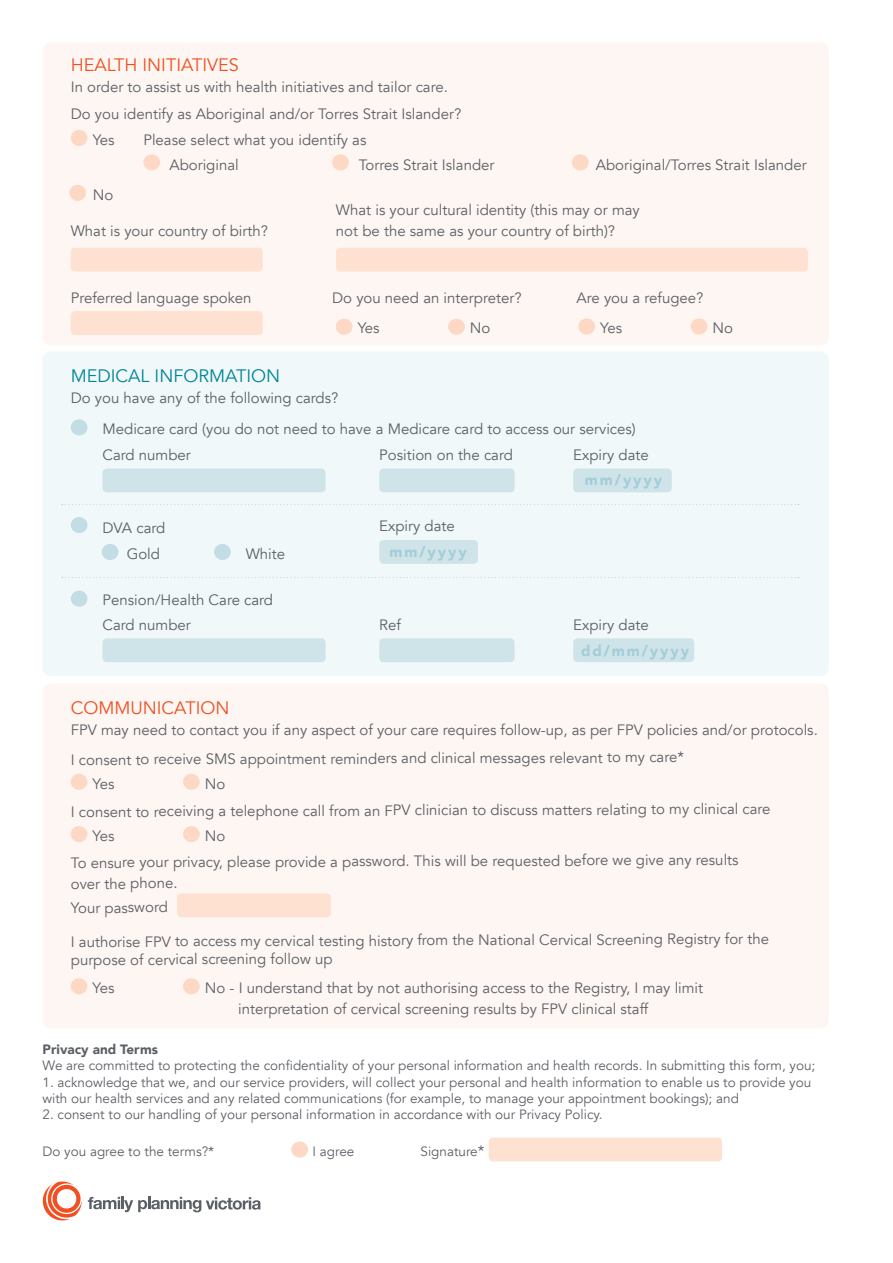
<style>
.page{position:relative;width:893px;height:1263px;background:#fff}
.page>*{position:absolute;margin:0;border:0;box-sizing:border-box;transform-origin:0 0}
.t1{font:18px "Avenir";color:#f05022}
.t2{font:18px "Avenir";color:#008599}
.t3{font:15px/21px "Avenir";color:#5c6066}
.t4{font:900 15px "Avenir";letter-spacing:.13em;color:#a3cdd9}
.t5{font:13.5px/16.2px "Avenir";color:#5c6066}
.t6{font:900 13.5px "Avenir";color:#5c6066}
.s1{font-size:15px}
</style>
<div class="page">
<svg style="left:42px;top:1181px;width:40px;height:40px"></svg>
<svg style="left:88px;top:1197px;width:173px;height:15px"></svg>
<div style="left:43px;top:43px;width:786px;height:302px;background:#fef6f2;border-radius:9px"></div>
<div style="left:43px;top:351px;width:786px;height:325px;background:#f1f8f9;border-radius:9px"></div>
<div style="left:43px;top:683px;width:786px;height:345px;background:#fef6f2;border-radius:9px"></div>
<div style="left:71px;top:130px;width:17px;height:16px;background:#fdd8c4;border-radius:50%"></div>
<div style="left:143px;top:154px;width:17px;height:16px;background:#fdd8c4;border-radius:50%"></div>
<div style="left:332px;top:154px;width:17px;height:16px;background:#fdd8c4;border-radius:50%"></div>
<div style="left:572px;top:154px;width:17px;height:16px;background:#fdd8c4;border-radius:50%"></div>
<div style="left:71px;top:419px;width:17px;height:16px;background:#c2dde4;border-radius:50%"></div>
<div style="left:291px;top:1141px;width:17px;height:16px;background:#fdd8c4;border-radius:50%"></div>
<div style="left:71px;top:826px;width:16px;height:16px;background:#fdd8c4;border-radius:50%"></div>
<div style="left:71px;top:774px;width:16px;height:16px;background:#fdd8c4;border-radius:50%"></div>
<div style="left:578px;top:318px;width:17px;height:16px;background:#fdd8c4;border-radius:50%"></div>
<div style="left:336px;top:319px;width:17px;height:16px;background:#fdd8c4;border-radius:50%"></div>
<div style="left:71px;top:978px;width:16px;height:16px;background:#fdd8c4;border-radius:50%"></div>
<div style="left:71px;top:517px;width:17px;height:16px;background:#c2dde4;border-radius:50%"></div>
<div style="left:102px;top:544px;width:16px;height:16px;background:#c2dde4;border-radius:50%"></div>
<div style="left:214px;top:544px;width:17px;height:16px;background:#c2dde4;border-radius:50%"></div>
<div style="left:71px;top:591px;width:17px;height:16px;background:#c2dde4;border-radius:50%"></div>
<div style="left:69px;top:185px;width:17px;height:16px;background:#fdd8c4;border-radius:50%"></div>
<div style="left:183px;top:826px;width:17px;height:16px;background:#fdd8c4;border-radius:50%"></div>
<div style="left:183px;top:774px;width:17px;height:16px;background:#fdd8c4;border-radius:50%"></div>
<div style="left:691px;top:318px;width:16px;height:16px;background:#fdd8c4;border-radius:50%"></div>
<div style="left:448px;top:319px;width:17px;height:16px;background:#fdd8c4;border-radius:50%"></div>
<div style="left:183px;top:978px;width:17px;height:16px;background:#fdd8c4;border-radius:50%"></div>
<div style="left:71px;top:248px;width:192px;height:23px;background:#fee1d0;border-radius:4px"></div>
<div style="left:71px;top:311px;width:192px;height:24px;background:#fee1d0;border-radius:4px"></div>
<div style="left:103px;top:468px;width:223px;height:24px;background:#cfe4e9;border-radius:4px"></div>
<div style="left:103px;top:638px;width:223px;height:24px;background:#cfe4e9;border-radius:4px"></div>
<div style="left:177px;top:893px;width:154px;height:24px;background:#fee1d0;border-radius:4px"></div>
<div style="left:489px;top:1138px;width:233px;height:23px;background:#fee1d0;border-radius:4px"></div>
<div style="left:379px;top:468px;width:136px;height:24px;background:#cfe4e9;border-radius:4px"></div>
<div style="left:379px;top:638px;width:136px;height:24px;background:#cfe4e9;border-radius:4px"></div>
<div style="left:573px;top:468px;width:99px;height:24px;background:#cfe4e9;border-radius:4px"></div>
<div style="left:573px;top:638px;width:121px;height:24px;background:#cfe4e9;border-radius:4px"></div>
<div style="left:379px;top:540px;width:99px;height:24px;background:#cfe4e9;border-radius:4px"></div>
<div style="left:336px;top:248px;width:472px;height:23px;background:#fee1d0;border-radius:4px"></div>
<svg style="left:62px;top:504px;width:737px;height:1px"></svg>
<svg style="left:62px;top:577px;width:737px;height:1px"></svg>
<p class="t1" style="left:71px;top:54px;width:170px">HEALTH INITIATIVES</p>
<p class="t3" style="left:71px;top:77px;width:379px">In order to assist us with health initiatives and tailor care.</p>
<p class="t3" style="left:71px;top:104px;width:392px">Do you identify as Aboriginal and/or Torres Strait Islander?</p>
<p class="t3" style="left:93px;top:130px;width:23px">Yes</p>
<p class="t3" style="left:93px;top:185px;width:22px">No</p>
<p class="t3" style="left:169px;top:128px;width:199px;line-height:24.5px;text-indent:-26px">Please select what you identify as<br>Aboriginal</p>
<p class="t3" style="left:359px;top:154px;width:137px">Torres Strait Islander</p>
<p class="t3" style="left:596px;top:154px;width:212px">Aboriginal/Torres Strait Islander</p>
<p class="t3" style="left:71px;top:221px;width:199px">What is your country of birth?</p>
<p class="t3" style="left:336px;top:200px;width:305px">What is your cultural identity (this may or may not be the same as your country of birth)?</p>
<p class="t3" style="left:71px;top:287px;width:182px">Preferred language spoken</p>
<p class="t3" style="left:576px;top:287px;width:129px">Are you a refugee?</p>
<p class="t3" style="left:332px;top:287px;width:191px">Do you need an interpreter?</p>
<p class="t2" style="left:71px;top:365px;width:211px">MEDICAL INFORMATION</p>
<p class="t3" style="left:71px;top:387px;width:269px">Do you have any of the following cards?</p>
<p class="t3" style="left:358px;top:318px;width:23px">Yes</p>
<p class="t3" style="left:470px;top:318px;width:22px">No</p>
<p class="t3" style="left:600px;top:318px;width:23px">Yes</p>
<p class="t3" style="left:712px;top:318px;width:22px">No</p>
<p class="t3" style="left:103px;top:419px;width:535px">Medicare card (you do not need to have a Medicare card to access our services)</p>
<p class="t3" style="left:103px;top:444px;width:90px">Card number</p>
<p class="t3" style="left:379px;top:444px;width:135px">Position on the card</p>
<p class="t3" style="left:573px;top:444px;width:77px">Expiry date</p>
<p class="t4" style="left:585px;top:467px;width:79px">mm/yyyy</p>
<p class="t3" style="left:103px;top:517px;width:64px">DVA card</p>
<p class="t3" style="left:379px;top:516px;width:77px">Expiry date</p>
<p class="t3" style="left:127px;top:544px;width:35px">Gold</p>
<p class="t3" style="left:246px;top:544px;width:41px">White</p>
<p class="t4" style="left:390px;top:538px;width:79px">mm/yyyy</p>
<p class="t3" style="left:103px;top:589px;width:172px">Pension/Health Care card</p>
<p class="t3" style="left:103px;top:614px;width:90px">Card number</p>
<p class="t3" style="left:379px;top:614px;width:23px">Ref</p>
<p class="t3" style="left:573px;top:614px;width:77px">Expiry date</p>
<p class="t4" style="left:581px;top:638px;width:110px">dd/mm/yyyy</p>
<p class="t1" style="left:71px;top:697px;width:160px">COMMUNICATION</p>
<p class="t3" style="left:71px;top:719px;width:748px">FPV may need to contact you if any aspect of your care requires follow-up, as per FPV policies and/or protocols.</p>
<p class="t3" style="left:71px;top:748px;width:615px">I consent to receive SMS appointment reminders and clinical messages relevant to my care*</p>
<p class="t3" style="left:71px;top:800px;width:701px">I consent to receiving a telephone call from an FPV clinician to discuss matters relating to my clinical care</p>
<p class="t3" style="left:93px;top:773px;width:23px">Yes</p>
<p class="t3" style="left:205px;top:773px;width:22px">No</p>
<p class="t3" style="left:93px;top:825px;width:23px">Yes</p>
<p class="t3" style="left:205px;top:825px;width:22px">No</p>
<p class="t3" style="left:71px;top:850px;width:669px;line-height:22.2px">To ensure your privacy, please provide a password. This will be requested before we give any results over the phone.</p>
<p class="t3" style="left:71px;top:897px;width:99px">Your password</p>
<p class="t3" style="left:71px;top:931px;width:700px;line-height:18.9px">I authorise FPV to access my cervical testing history from the National Cervical Screening Registry for the purpose of cervical screening follow up</p>
<p class="t3" style="left:93px;top:977px;width:23px">Yes</p>
<p class="t3" style="left:238px;top:977px;width:467px;text-indent:-33px">No - I understand that by not authorising access to the Registry, I may limit interpretation of cervical screening results by FPV clinical staff</p>
<p class="t6" style="left:43px;top:1038px;width:117px">Privacy and Terms</p>
<p class="t5" style="left:43px;top:1058px;width:774px">We are committed to protecting the confidentiality of your personal information and health records. In submitting this form, you;</p>
<p class="t5" style="left:43px;top:1074px;width:770px">1. acknowledge that we, and our service providers, will collect your personal and health information to enable us to provide you with our health services and any related communications (for example, to manage your appointment bookings); and</p>
<p class="t5" style="left:43px;top:1106px;width:562px">2. consent to our handling of your personal information in accordance with our Privacy Policy.</p>
<p class="t5" style="left:43px;top:1144px;width:173px">Do you agree to the terms?*</p>
<p class="t5" style="left:313px;top:1144px;width:43px">I agree</p>
<p class="t5" style="left:421px;top:1144px;width:65px">Signature<span class="s1">*</span></p>
</div>
